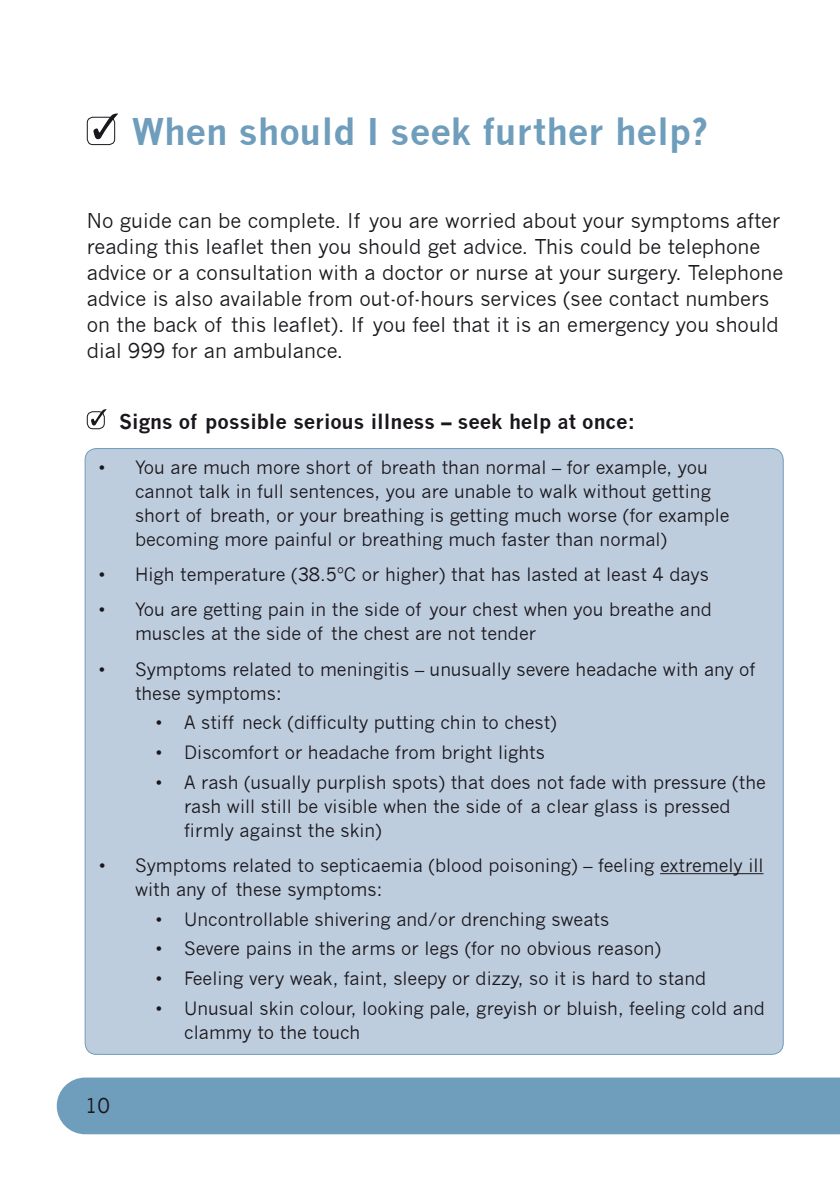
<style>
.page{position:relative;width:840px;height:1191px;background:#fff}
.page>*{position:absolute;margin:0;border:0;box-sizing:border-box;transform-origin:0 0}
.t1{font:700 36px "News Gothic";color:#6f9dbc}
.t2{font:20px/26px "News Gothic";color:#1a171c}
.t3{font:700 20px "News Gothic";color:#1a171c}
.t4{font:18px/24px "News Gothic";color:#1a171c}
</style>
<div class="page">
<div style="left:57px;top:1077px;width:782px;height:57px;background:#6f9dbc"></div>
<svg style="left:839px;top:1077px;width:1px;height:57px"></svg>
<div style="left:87px;top:117px;width:28px;height:28px;border:1px solid #1a171c;border-radius:6px"></div>
<svg style="left:93px;top:113px;width:25px;height:26px"></svg>
<div style="left:87px;top:411px;width:18px;height:18px;border:1px solid #1a171c;border-radius:6px"></div>
<svg style="left:91px;top:409px;width:15px;height:16px"></svg>
<div style="left:85px;top:448px;width:697px;height:606px;background:#becdde;border-radius:11px"></div>
<hr style="left:659px;top:873px;width:104px;height:1px;background:#1a171c">
<h1 class="t1" style="left:132px;top:110px;width:577px">When should I seek further help?</h1>
<p class="t2" style="left:87px;top:208px;width:697px">No guide can be complete. If you are worried about your symptoms after reading this leaflet then you should get advice. This could be telephone advice or a consultation with a doctor or nurse at your surgery. Telephone advice is also available from out-of-hours services (see contact numbers on the back of this leaflet). If you feel that it is an emergency you should dial 999 for an ambulance.</p>
<p class="t3" style="left:119px;top:410px;width:517px">Signs of possible serious illness – seek help at once:</p>
<p class="t4" style="left:135px;top:455px;width:595px;text-indent:-36px">• You are much more short of breath than normal – for example, you cannot talk in full sentences, you are unable to walk without getting short of breath, or your breathing is getting much worse (for example becoming more painful or breathing much faster than normal)</p>
<p class="t4" style="left:99px;top:562px;width:611px">• High temperature (38.5ºC or higher) that has lasted at least 4 days</p>
<p class="t4" style="left:135px;top:598px;width:578px;text-indent:-36px">• You are getting pain in the side of your chest when you breathe and muscles at the side of the chest are not tender</p>
<p class="t4" style="left:135px;top:657px;width:621px;text-indent:-36px">• Symptoms related to meningitis – unusually severe headache with any of these symptoms:</p>
<p class="t4" style="left:156px;top:711px;width:402px">• A stiff neck (difficulty putting chin to chest)</p>
<p class="t4" style="left:156px;top:740px;width:390px">• Discomfort or headache from bright lights</p>
<p class="t4" style="left:184px;top:770px;width:583px;text-indent:-28px">• A rash (usually purplish spots) that does not fade with pressure (the rash will still be visible when the side of a clear glass is pressed firmly against the skin)</p>
<p class="t4" style="left:135px;top:853px;width:629px;text-indent:-36px">• Symptoms related to septicaemia (blood poisoning) – feeling extremely ill with any of these symptoms:</p>
<p class="t4" style="left:156px;top:907px;width:454px">• Uncontrollable shivering and/or drenching sweats</p>
<p class="t4" style="left:156px;top:937px;width:506px">• Severe pains in the arms or legs (for no obvious reason)</p>
<p class="t4" style="left:156px;top:966px;width:551px">• Feeling very weak, faint, sleepy or dizzy, so it is hard to stand</p>
<p class="t4" style="left:184px;top:996px;width:582px;text-indent:-28px">• Unusual skin colour, looking pale, greyish or bluish, feeling cold and clammy to the touch</p>
<p class="t2" style="left:85px;top:1093px;width:26px">10</p>
</div>
